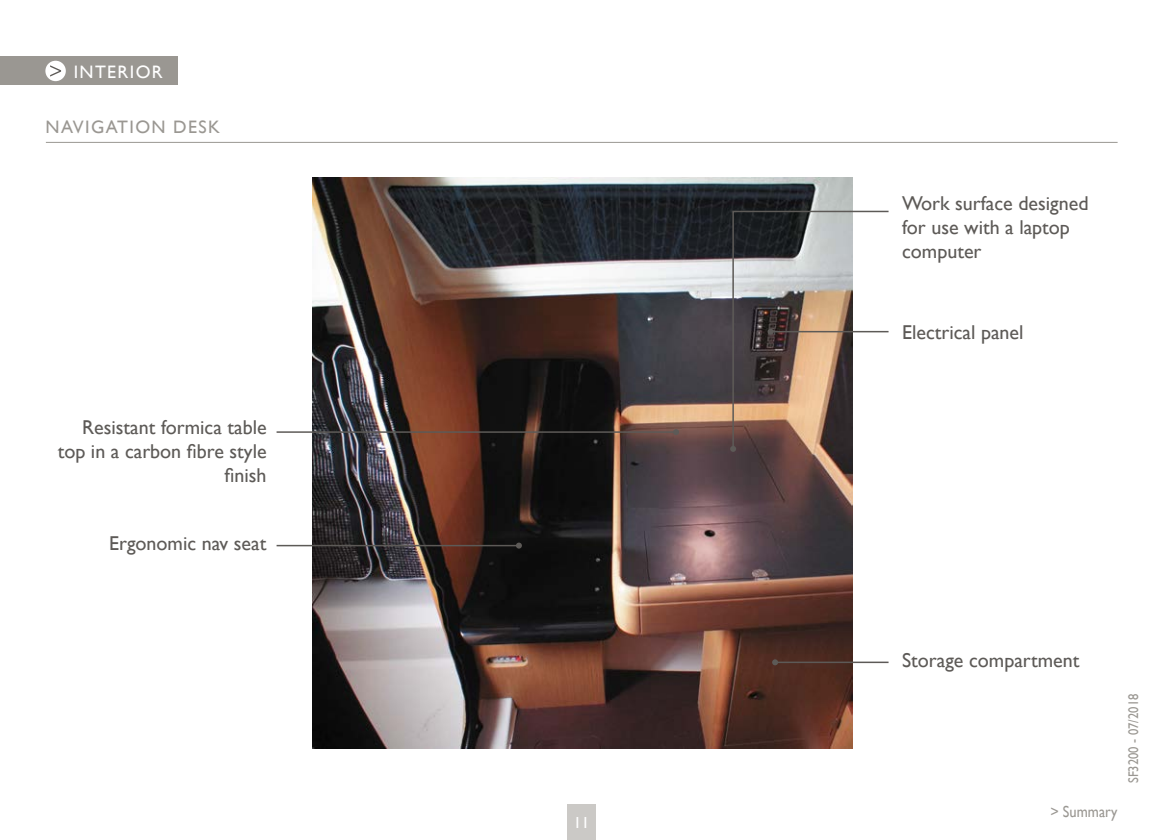
<style>
.page{position:relative;width:1163px;height:840px;background:#fff}
.page>*{position:absolute;margin:0;border:0;box-sizing:border-box;transform-origin:0 0}
.t1{font:20px/24px "Gill Sans";color:#5d5a57}
.t2{font:18px "Gill Sans";letter-spacing:.075em;color:#9a9792}
.t3{font:18px "Gill Sans";letter-spacing:.075em;color:#fff}
.t4{font:16px "Gill Sans";color:#9a9792;scale:.9 1}
.t5{font:16px "Gill Sans";color:#fff}
.t6{font:14px "Gill Sans";color:#9a9792;scale:.9 1}
</style>
<div class="page">
<div style="left:567px;top:804px;width:28px;height:35px;background:#cbc9c6"></div>
<img style="left:313px;top:177px;width:539px;height:571px">
<hr style="left:775px;top:661px;width:113px;height:1px;background:#5d5a57">
<svg style="left:772px;top:659px;width:6px;height:6px"></svg>
<svg style="left:730px;top:210px;width:159px;height:241px"></svg>
<hr style="left:276px;top:544px;width:243px;height:2px;background:#5d5a57">
<svg style="left:516px;top:542px;width:6px;height:6px"></svg>
<hr style="left:276px;top:431px;width:400px;height:1px;background:#5d5a57">
<svg style="left:673px;top:429px;width:6px;height:6px"></svg>
<hr style="left:46px;top:142px;width:1071px;height:1px;background:#9a9792">
<div style="left:0;top:57px;width:178px;height:28px;background:#9a9792"></div>
<div style="left:45px;top:61px;width:21px;height:20px;background:#fff;border-radius:50%"></div>
<svg style="left:50px;top:65px;width:11px;height:12px"></svg>
<p class="t3" style="left:74px;top:61px;width:90px">INTERIOR</p>
<p class="t2" style="left:46px;top:117px;width:176px">NAVIGATION DESK</p>
<p class="t1" style="left:58px;top:414px;width:210px;text-align:right">Resistant formica table top in a carbon fibre style finish</p>
<p class="t1" style="left:109px;top:531px;width:159px">Ergonomic nav seat</p>
<p class="t5" style="left:573px;top:813px;width:17px">11</p>
<p class="t1" style="left:901px;top:190px;width:188px">Work surface designed for use with a laptop computer</p>
<p class="t1" style="left:901px;top:319px;width:123px">Electrical panel</p>
<p class="t1" style="left:901px;top:647px;width:179px">Storage compartment</p>
<p class="t4" style="left:1050px;top:801px;width:76px">&gt; Summary</p>
<p class="t6" style="left:1124px;top:782px;width:101px;rotate:-90deg">SF3200 - 07/2018</p>
</div>
